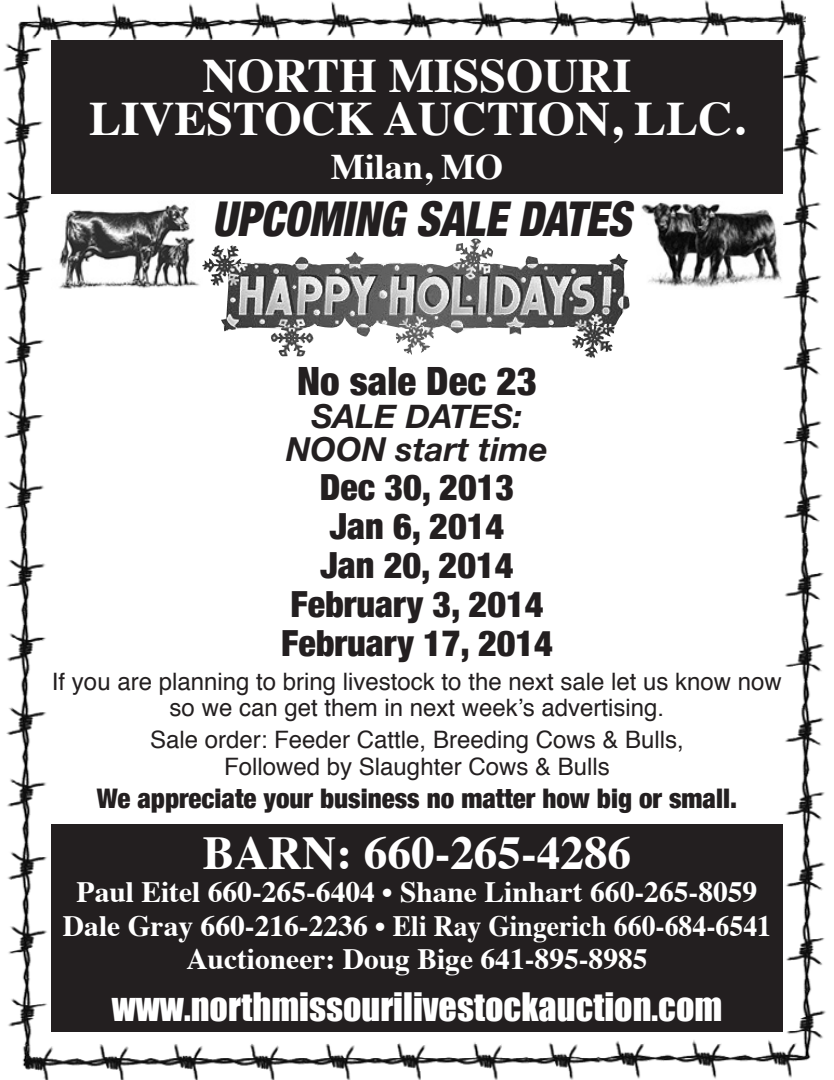
<style>
.page{position:relative;width:834px;height:1080px;background:#fff}
.page>*{position:absolute;margin:0;border:0;box-sizing:border-box;transform-origin:0 0}
.t1{font:700 48px/43.2px "Times";color:#fff;text-align:center}
.t2{font:italic 900 condensed 48px "Helvetica Neue";color:#231f20;scale:.92 1}
.t3{font:700 47.1px "Times";color:#fff}
.t4{font:900 condensed 39px "Helvetica Neue";color:#231f20}
.t5{font:900 condensed 36px/39px "Helvetica Neue";color:#231f20;text-align:center}
.t6{font:36px "Impact";color:#fff}
.t7{font:700 36px "Times";color:#fff}
.t8{font:italic 700 33px/33px "Helvetica Neue";color:#231f20;text-align:center}
.t9{font:700 29.4px/33.3px "Times";color:#fff;text-align:center}
.t10{font:900 condensed 27px "Helvetica Neue";color:#231f20}
.t11{font:24px/25.8px "Helvetica";color:#231f20;text-align:center}
</style>
<div class="page">
<img style="left:3px;top:0;width:823px;height:1080px">
<div style="left:51px;top:40px;width:732px;height:154px;background:#231f20"></div>
<img style="left:641px;top:202px;width:142px;height:87px">
<img style="left:51px;top:200px;width:151px;height:89px">
<div style="left:51px;top:824px;width:732px;height:208px;background:#231f20"></div>
<img style="left:201px;top:239px;width:273px;height:118px">
<h1 class="t1" style="left:89px;top:49px;width:657px">NORTH MISSOURI<br>LIVESTOCK AUCTION, LLC.</h1>
<h3 class="t7" style="left:331px;top:132px;width:174px">Milan, MO</h3>
<h1 class="t2" style="left:212px;top:179px;width:471px">UPCOMING SALEDATES</h1>
<h3 class="t4" style="left:297px;top:349px;width:241px">No sale Dec 23</h3>
<h3 class="t8" style="left:286px;top:400px;width:263px">SALE DATES:<br>NOON start time</h3>
<h3 class="t5" style="left:281px;top:465px;width:273px">Dec 30, 2013<br>Jan 6, 2014<br>Jan 20, 2014<br>February 3, 2014<br>February 17, 2014</h3>
<p class="t11" style="left:52px;top:670px;width:731px">If you are planning to bring livestock to the next sale let us know now so we can get them in next week’s advertising.</p>
<p class="t11" style="left:150px;top:727px;width:535px;line-height:27px">Sale order: Feeder Cattle, Breeding Cows &amp; Bulls,<br>Followed by Slaughter Cows &amp; Bulls</p>
<p class="t10" style="left:97px;top:776px;width:641px">We appreciate your business no matter how big or small.</p>
<h2 class="t3" style="left:203px;top:808px;width:430px">BARN: 660-265-4286</h2>
<p class="t9" style="left:63px;top:873px;width:709px">Paul Eitel 660-265-6404 • Shane Linhart 660-265-8059<br>Dale Gray 660-216-2236 • Eli Ray Gingerich 660-684-6541<br>Auctioneer: Doug Bige 641-895-8985</p>
<h3 class="t6" style="left:112px;top:979px;width:612px">www.northmissourilivestockauction.com</h3>
</div>
